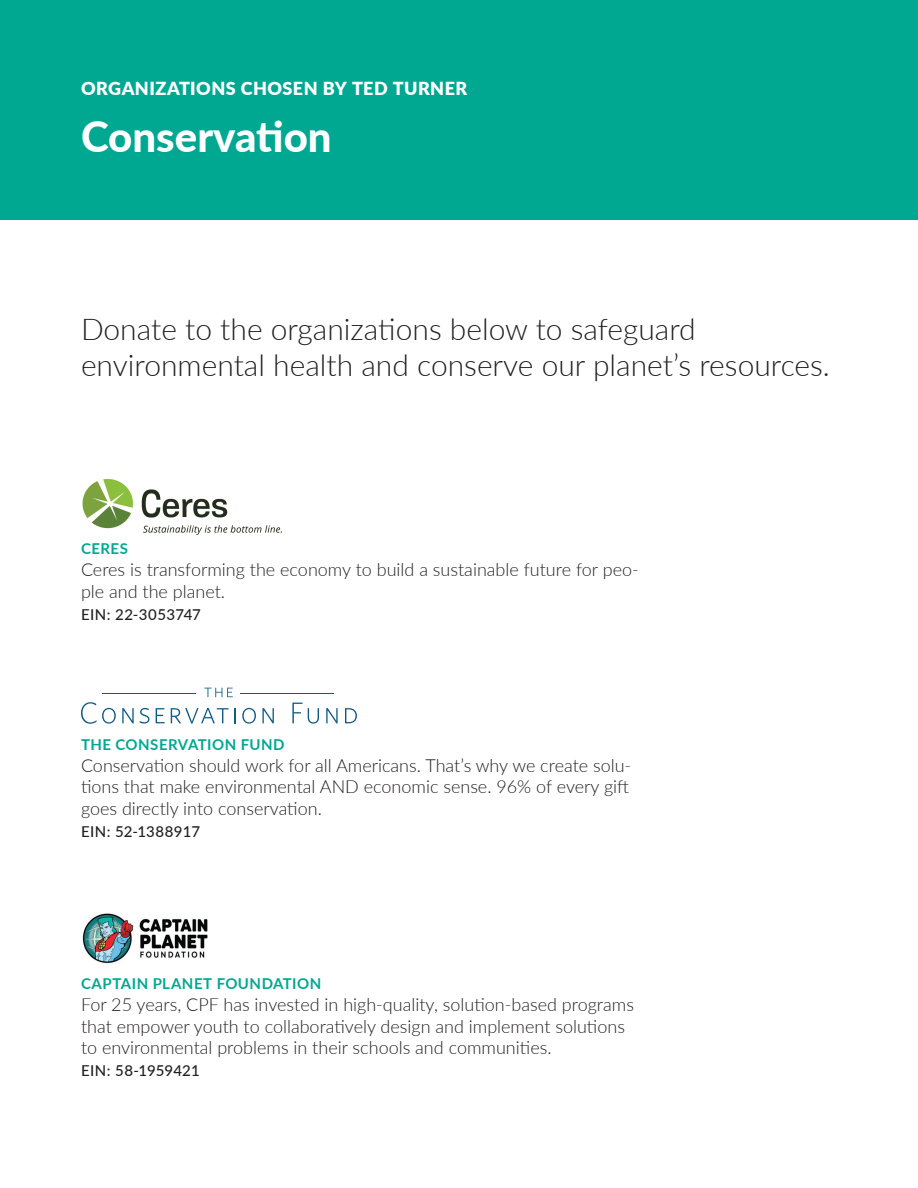
<style>
.page{position:relative;width:918px;height:1188px;background:#fff}
.page>*{position:absolute;margin:0;border:0;box-sizing:border-box;transform-origin:0 0}
.t1{font:800 42px "Lato";color:#fff}
.t2{font:300 30px/36px "Lato";color:#231f20}
.t3{font:300 18px/21.8px "Lato";color:#231f20}
.t4{font:900 18px "Lato";letter-spacing:.025em;color:#fff}
.t5{font:700 15px "Lato";letter-spacing:.035em;color:#00a892}
.t6{font:500 15px "Lato";letter-spacing:.025em;color:#231f20}
</style>
<div class="page">
<div style="left:0;top:0;width:918px;height:219px;background:#00a892"></div>
<img style="left:82px;top:913px;width:126px;height:51px">
<img style="left:82px;top:479px;width:200px;height:56px">
<svg style="left:81px;top:702px;width:35px;height:22px"></svg>
<svg style="left:122px;top:708px;width:12px;height:15px"></svg>
<svg style="left:140px;top:708px;width:9px;height:16px"></svg>
<svg style="left:156px;top:708px;width:9px;height:15px"></svg>
<svg style="left:171px;top:708px;width:65px;height:16px"></svg>
<svg style="left:242px;top:708px;width:14px;height:16px"></svg>
<svg style="left:262px;top:708px;width:12px;height:15px"></svg>
<svg style="left:292px;top:703px;width:27px;height:21px"></svg>
<svg style="left:326px;top:708px;width:12px;height:15px"></svg>
<svg style="left:345px;top:708px;width:12px;height:15px"></svg>
<svg style="left:204px;top:688px;width:29px;height:9px"></svg>
<hr style="left:240px;top:693px;width:93px;height:1px;background:#0f5b85">
<hr style="left:102px;top:693px;width:93px;height:1px;background:#0f5b85">
<p class="t4" style="left:81px;top:75px;width:388px">ORGANIZATIONS CHOSEN BY TED TURNER</p>
<h1 class="t1" style="left:81px;top:105px;width:252px">Conservation</h1>
<h2 class="t2" style="left:81px;top:310px;width:750px">Donate to the organizations below to safeguard environmental health and conserve our planet’s resources.</h2>
<p class="t5" style="left:81px;top:538px;width:48px">CERES</p>
<p class="t3" style="left:81px;top:558px;width:559px">Ceres is transforming the economy to build a sustainable future for peo&shy;ple and the planet.</p>
<p class="t6" style="left:81px;top:603px;width:122px">EIN: 22-3053747</p>
<p class="t5" style="left:81px;top:733px;width:205px">THE CONSERVATION FUND</p>
<p class="t3" style="left:81px;top:754px;width:552px">Conservation should work for all Americans. That’s why we create solu&shy;tions that make environmental AND economic sense. 96% of every gift goes directly into conservation.</p>
<p class="t6" style="left:81px;top:821px;width:121px">EIN: 52-1388917</p>
<p class="t5" style="left:81px;top:973px;width:242px">CAPTAIN PLANET FOUNDATION</p>
<p class="t3" style="left:81px;top:993px;width:554px">For 25 years, CPF has invested in high-quality, solution-based programs that empower youth to collaboratively design and implement solutions to environmental problems in their schools and communities.</p>
<p class="t6" style="left:81px;top:1060px;width:120px">EIN: 58-1959421</p>
</div>
